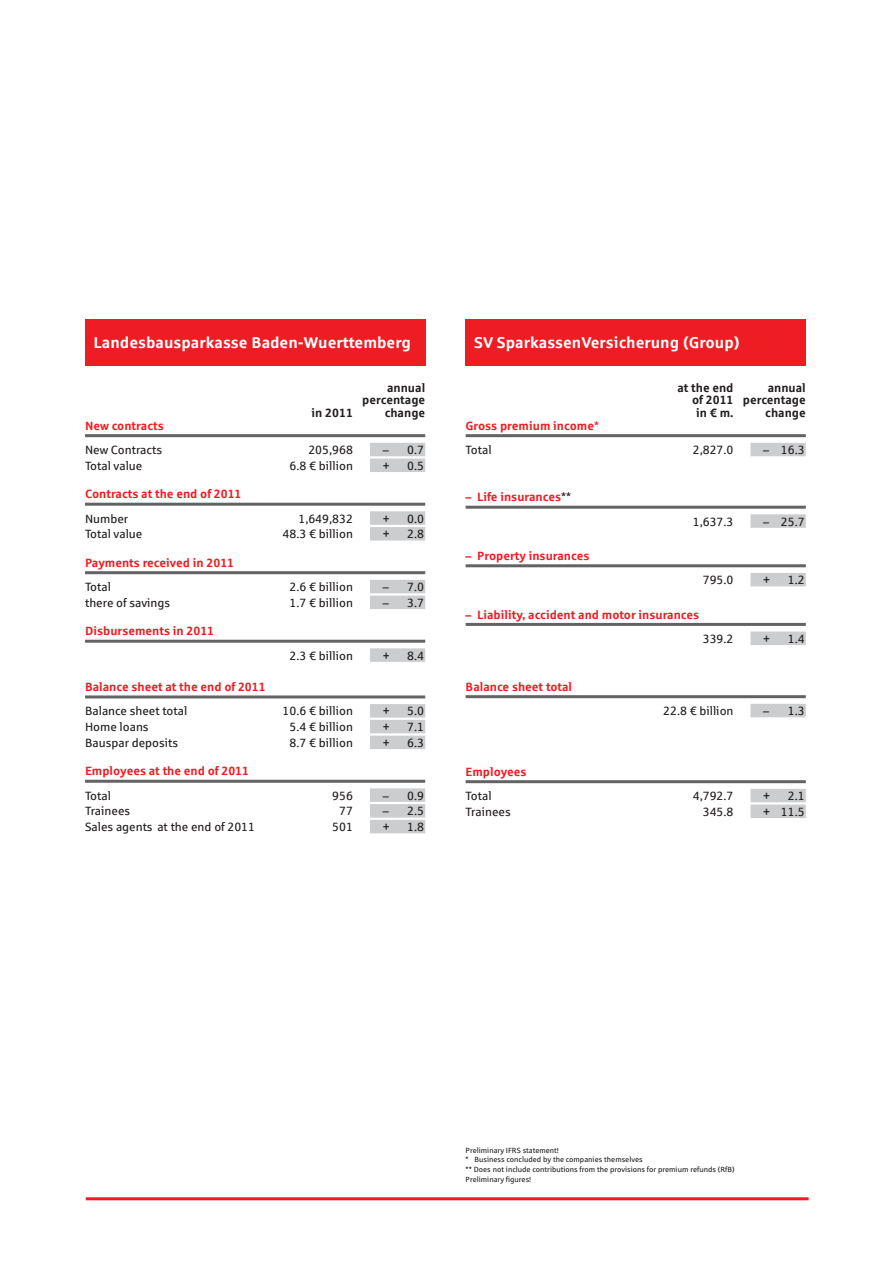
<style>
.page{position:relative;width:893px;height:1263px;background:#fff}
.page>*{position:absolute;margin:0;border:0;box-sizing:border-box;transform-origin:0 0}
.Subline{font:700 15.75px "Sparkasse Rg";color:#fff}
.Fließtext_Tab_Fläche{font:12px "Sparkasse Rg";color:#231f20}
.Kopf_mitLinie{font:700 12px "Sparkasse Rg";color:#ee1d23}
.Kopf_Tab{font:700 12px/12.8px "Sparkasse Rg";color:#231f20}
.Fußnote{font:7.5px "Sparkasse Rg";color:#231f20}
.s1{font-weight:400}
.s2{font-weight:400;color:#231f20}
</style>
<div class="page">
<hr style="left:86px;top:1197px;width:723px;height:3px;background:#ee1d23">
<hr style="left:466px;top:434px;width:340px;height:3px;background:#636366">
<div style="left:750px;top:443px;width:56px;height:13px;background:#cccdcf"></div>
<hr style="left:466px;top:506px;width:340px;height:3px;background:#636366">
<div style="left:750px;top:514px;width:56px;height:14px;background:#cccdcf"></div>
<hr style="left:466px;top:564px;width:340px;height:3px;background:#636366">
<div style="left:750px;top:573px;width:56px;height:13px;background:#cccdcf"></div>
<hr style="left:466px;top:623px;width:340px;height:3px;background:#636366">
<div style="left:750px;top:631px;width:56px;height:14px;background:#cccdcf"></div>
<hr style="left:466px;top:695px;width:340px;height:3px;background:#636366">
<div style="left:750px;top:704px;width:56px;height:13px;background:#cccdcf"></div>
<hr style="left:466px;top:780px;width:340px;height:3px;background:#636366">
<div style="left:750px;top:789px;width:56px;height:13px;background:#cccdcf"></div>
<div style="left:750px;top:804px;width:56px;height:14px;background:#cccdcf"></div>
<hr style="left:85px;top:434px;width:340px;height:3px;background:#636366">
<div style="left:370px;top:443px;width:55px;height:13px;background:#cccdcf"></div>
<div style="left:370px;top:458px;width:55px;height:14px;background:#cccdcf"></div>
<hr style="left:85px;top:503px;width:340px;height:3px;background:#636366">
<div style="left:370px;top:511px;width:55px;height:14px;background:#cccdcf"></div>
<div style="left:370px;top:527px;width:55px;height:14px;background:#cccdcf"></div>
<hr style="left:85px;top:571px;width:340px;height:3px;background:#636366">
<div style="left:370px;top:580px;width:55px;height:13px;background:#cccdcf"></div>
<div style="left:370px;top:596px;width:55px;height:13px;background:#cccdcf"></div>
<hr style="left:85px;top:640px;width:340px;height:3px;background:#636366">
<div style="left:370px;top:648px;width:55px;height:14px;background:#cccdcf"></div>
<hr style="left:85px;top:695px;width:340px;height:3px;background:#636366">
<div style="left:370px;top:704px;width:55px;height:14px;background:#cccdcf"></div>
<div style="left:370px;top:720px;width:55px;height:13px;background:#cccdcf"></div>
<div style="left:370px;top:736px;width:55px;height:13px;background:#cccdcf"></div>
<hr style="left:85px;top:780px;width:340px;height:3px;background:#636366">
<div style="left:370px;top:788px;width:55px;height:14px;background:#cccdcf"></div>
<div style="left:370px;top:804px;width:55px;height:14px;background:#cccdcf"></div>
<div style="left:370px;top:820px;width:55px;height:13px;background:#cccdcf"></div>
<div style="left:466px;top:319px;width:340px;height:47px;background:#ee1d23"></div>
<div style="left:85px;top:319px;width:340px;height:47px;background:#ee1d23"></div>
<p class="Subline" style="left:94px;top:333px;width:319px">Landesbausparkasse Baden-Wuerttemberg</p>
<p class="Subline" style="left:474px;top:333px;width:267px">SV SparkassenVersicherung (Group)</p>
<p class="Kopf_Tab" style="left:387px;top:381px;width:40px">annual</p>
<p class="Kopf_Tab" style="left:362px;top:393px;width:64px">percentage</p>
<p class="Kopf_Tab" style="left:312px;top:406px;width:43px">in 2011</p>
<p class="Kopf_Tab" style="left:385px;top:406px;width:42px">change</p>
<p class="Kopf_mitLinie" style="left:85px;top:418px;width:80px">New contracts</p>
<p class="Fließtext_Tab_Fläche" style="left:85px;top:443px;width:79px">New Contracts</p>
<p class="Fließtext_Tab_Fläche" style="left:308px;top:443px;width:46px">205,968</p>
<p class="Fließtext_Tab_Fläche" style="left:383px;top:443px;width:43px">– 0.7</p>
<p class="Fließtext_Tab_Fläche" style="left:85px;top:458px;width:59px">Total value</p>
<p class="Fließtext_Tab_Fläche" style="left:289px;top:458px;width:65px">6.8 € billion</p>
<p class="Fließtext_Tab_Fläche" style="left:383px;top:458px;width:8px">+</p>
<p class="Fließtext_Tab_Fläche" style="left:407px;top:458px;width:18px">0.5</p>
<p class="Kopf_mitLinie" style="left:85px;top:487px;width:158px">Contracts at the end of 2011</p>
<p class="Fließtext_Tab_Fläche" style="left:85px;top:511px;width:45px">Number</p>
<p class="Fließtext_Tab_Fläche" style="left:298px;top:511px;width:56px">1,649,832</p>
<p class="Fließtext_Tab_Fläche" style="left:383px;top:511px;width:8px">+</p>
<p class="Fließtext_Tab_Fläche" style="left:407px;top:511px;width:18px">0.0</p>
<p class="Fließtext_Tab_Fläche" style="left:85px;top:527px;width:59px">Total value</p>
<p class="Fließtext_Tab_Fläche" style="left:283px;top:527px;width:72px">48.3 € billion</p>
<p class="Fließtext_Tab_Fläche" style="left:383px;top:527px;width:8px">+</p>
<p class="Fließtext_Tab_Fläche" style="left:407px;top:527px;width:18px">2.8</p>
<p class="Kopf_mitLinie" style="left:85px;top:555px;width:151px">Payments received in 2011</p>
<p class="Fließtext_Tab_Fläche" style="left:85px;top:580px;width:27px">Total</p>
<p class="Fließtext_Tab_Fläche" style="left:289px;top:580px;width:65px">2.6 € billion</p>
<p class="Fließtext_Tab_Fläche" style="left:383px;top:580px;width:43px">– 7.0</p>
<p class="Fließtext_Tab_Fläche" style="left:85px;top:595px;width:87px">there of savings</p>
<p class="Fließtext_Tab_Fläche" style="left:289px;top:595px;width:65px">1.7 € billion</p>
<p class="Fließtext_Tab_Fläche" style="left:383px;top:595px;width:43px">– 3.7</p>
<p class="Kopf_mitLinie" style="left:85px;top:624px;width:131px">Disbursements in 2011</p>
<p class="Fließtext_Tab_Fläche" style="left:289px;top:648px;width:65px">2.3 € billion</p>
<p class="Fließtext_Tab_Fläche" style="left:383px;top:648px;width:8px">+</p>
<p class="Fließtext_Tab_Fläche" style="left:407px;top:648px;width:18px">8.4</p>
<p class="Kopf_mitLinie" style="left:85px;top:679px;width:182px">Balance sheet at the end of 2011</p>
<p class="Fließtext_Tab_Fläche" style="left:85px;top:704px;width:104px">Balance sheet total</p>
<p class="Fließtext_Tab_Fläche" style="left:283px;top:704px;width:72px">10.6 € billion</p>
<p class="Fließtext_Tab_Fläche" style="left:383px;top:704px;width:8px">+</p>
<p class="Fließtext_Tab_Fläche" style="left:407px;top:704px;width:18px">5.0</p>
<p class="Fließtext_Tab_Fläche" style="left:85px;top:720px;width:65px">Home loans</p>
<p class="Fließtext_Tab_Fläche" style="left:289px;top:720px;width:65px">5.4 € billion</p>
<p class="Fließtext_Tab_Fläche" style="left:383px;top:720px;width:8px">+</p>
<p class="Fließtext_Tab_Fläche" style="left:407px;top:720px;width:18px">7.1</p>
<p class="Fließtext_Tab_Fläche" style="left:85px;top:735px;width:95px">Bauspar deposits</p>
<p class="Fließtext_Tab_Fläche" style="left:289px;top:735px;width:65px">8.7 € billion</p>
<p class="Fließtext_Tab_Fläche" style="left:383px;top:735px;width:8px">+</p>
<p class="Fließtext_Tab_Fläche" style="left:407px;top:735px;width:18px">6.3</p>
<p class="Kopf_mitLinie" style="left:85px;top:764px;width:166px">Employees at the end of 2011</p>
<p class="Fließtext_Tab_Fläche" style="left:85px;top:788px;width:27px">Total</p>
<p class="Fließtext_Tab_Fläche" style="left:332px;top:788px;width:22px">956</p>
<p class="Fließtext_Tab_Fläche" style="left:383px;top:788px;width:43px">– 0.9</p>
<p class="Fließtext_Tab_Fläche" style="left:85px;top:804px;width:47px">Trainees</p>
<p class="Fließtext_Tab_Fläche" style="left:339px;top:804px;width:15px">77</p>
<p class="Fließtext_Tab_Fläche" style="left:383px;top:804px;width:43px">– 2.5</p>
<p class="Fließtext_Tab_Fläche" style="left:85px;top:820px;width:172px">Sales agents at the end of 2011</p>
<p class="Fließtext_Tab_Fläche" style="left:332px;top:820px;width:22px">501</p>
<p class="Fließtext_Tab_Fläche" style="left:383px;top:820px;width:8px">+</p>
<p class="Fließtext_Tab_Fläche" style="left:407px;top:820px;width:18px">1.8</p>
<p class="Kopf_Tab" style="left:677px;top:381px;width:58px">at the end</p>
<p class="Kopf_Tab" style="left:768px;top:381px;width:40px">annual</p>
<p class="Kopf_Tab" style="left:696px;top:393px;width:111px;text-indent:-4px">of 2011 percentage in € m.</p>
<p class="Kopf_Tab" style="left:765px;top:406px;width:42px">change</p>
<p class="Kopf_mitLinie" style="left:466px;top:418px;width:135px">Gross premium income<span class="s1">*</span></p>
<p class="Fließtext_Tab_Fläche" style="left:466px;top:443px;width:27px">Total</p>
<p class="Fließtext_Tab_Fläche" style="left:693px;top:443px;width:42px">2,827.0</p>
<p class="Fließtext_Tab_Fläche" style="left:763px;top:443px;width:43px">– 16.3</p>
<p class="Kopf_mitLinie" style="left:466px;top:490px;width:107px">– Life insurances<span class="s2">**</span></p>
<p class="Fließtext_Tab_Fläche" style="left:693px;top:514px;width:42px">1,637.3</p>
<p class="Fließtext_Tab_Fläche" style="left:763px;top:514px;width:43px">– 25.7</p>
<p class="Kopf_mitLinie" style="left:466px;top:548px;width:125px">– Property insurances</p>
<p class="Fließtext_Tab_Fläche" style="left:703px;top:573px;width:32px">795.0</p>
<p class="Fließtext_Tab_Fläche" style="left:763px;top:573px;width:8px">+</p>
<p class="Fließtext_Tab_Fläche" style="left:788px;top:573px;width:18px">1.2</p>
<p class="Kopf_mitLinie" style="left:466px;top:607px;width:235px">– Liability, accident and motor insurances</p>
<p class="Fließtext_Tab_Fläche" style="left:703px;top:631px;width:32px">339.2</p>
<p class="Fließtext_Tab_Fläche" style="left:763px;top:631px;width:8px">+</p>
<p class="Fließtext_Tab_Fläche" style="left:788px;top:631px;width:18px">1.4</p>
<p class="Kopf_mitLinie" style="left:466px;top:679px;width:108px">Balance sheet total</p>
<p class="Fließtext_Tab_Fläche" style="left:663px;top:704px;width:72px">22.8 € billion</p>
<p class="Fließtext_Tab_Fläche" style="left:763px;top:704px;width:43px">– 1.3</p>
<p class="Kopf_mitLinie" style="left:466px;top:764px;width:63px">Employees</p>
<p class="Fließtext_Tab_Fläche" style="left:466px;top:789px;width:27px">Total</p>
<p class="Fließtext_Tab_Fläche" style="left:693px;top:789px;width:42px">4,792.7</p>
<p class="Fließtext_Tab_Fläche" style="left:763px;top:789px;width:8px">+</p>
<p class="Fließtext_Tab_Fläche" style="left:788px;top:789px;width:18px">2.1</p>
<p class="Fließtext_Tab_Fläche" style="left:466px;top:804px;width:47px">Trainees</p>
<p class="Fließtext_Tab_Fläche" style="left:703px;top:804px;width:32px">345.8</p>
<p class="Fließtext_Tab_Fläche" style="left:763px;top:804px;width:43px">+ 11.5</p>
<p class="Fußnote" style="left:466px;top:1145px;width:95px">Preliminary IFRS statement!</p>
<p class="Fußnote" style="left:466px;top:1155px;width:178px">* Business concluded by the companies themselves</p>
<p class="Fußnote" style="left:466px;top:1165px;width:271px">** Does not include contributions from the provisions for premium refunds (RfB)</p>
<p class="Fußnote" style="left:466px;top:1174px;width:67px">Preliminary figures!</p>
</div>
